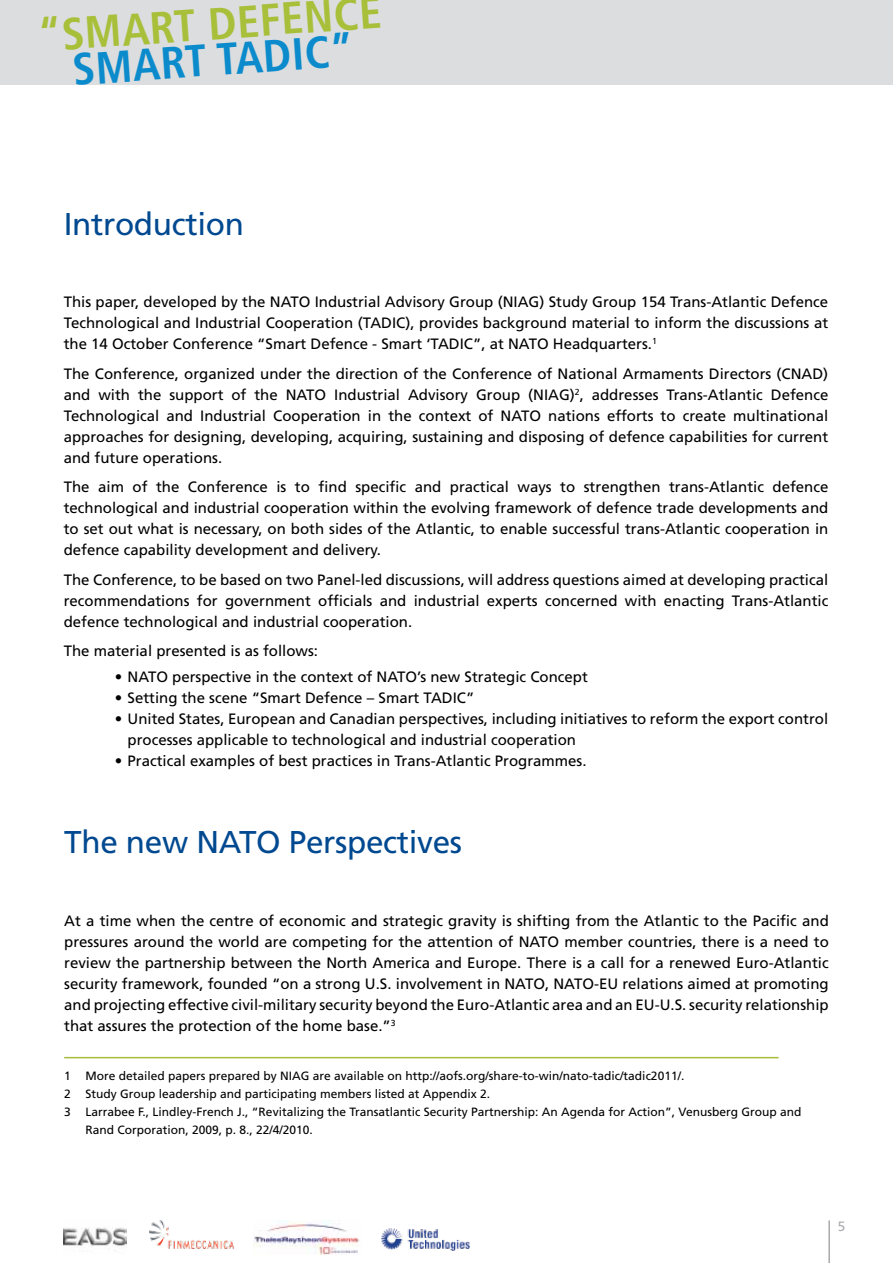
<style>
.page{position:relative;width:893px;height:1263px;background:#fff}
.page>*{position:absolute;margin:0;border:0;box-sizing:border-box;transform-origin:0 0}
.t1{font:700 condensed 45px "Frutiger";color:#a7bf39}
.t2{font:700 condensed 45px "Frutiger";color:#0b8bcc}
.t3{font:31.5px "Frutiger";letter-spacing:-.01em;color:#004990}
.t4{font:15px/21px "Frutiger";color:#000;text-align:justify}
.t5{font:13.5px "Frutiger";color:#a7a9ac}
.t6{font:12px "Frutiger";color:#000}
</style>
<div class="page">
<div style="left:0;top:0;width:893px;height:85px;background:#dcddde"></div>
<hr style="left:828px;top:1220px;width:2px;height:43px;background:#a7a9ac">
<img style="left:381px;top:1228px;width:89px;height:23px">
<img style="left:64px;top:1227px;width:62px;height:19px">
<img style="left:149px;top:1220px;width:85px;height:29px">
<img style="left:254px;top:1221px;width:105px;height:33px">
<hr style="left:64px;top:1057px;width:715px;height:1px;background:#a7be39">
<h1 class="t1" style="left:36px;top:9px;width:345px;rotate:-4deg">“SMART DEFENCE</h1>
<h1 class="t2" style="left:71px;top:43px;width:283px;rotate:-4deg">SMART TADIC”</h1>
<h2 class="t3" style="left:64px;top:205px;width:182px">Introduction</h2>
<p class="t4" style="left:64px;top:292px;width:766px">This paper, developed by the NATO Industrial Advisory Group (NIAG) Study Group 154 Trans-Atlantic Defence Technological and Industrial Cooperation (TADIC), provides background material to inform the discussions at the 14 October Conference “Smart Defence - Smart ‘TADIC”, at NATO Headquarters.<sup>1</sup></p>
<p class="t4" style="left:64px;top:363px;width:766px">The Conference, organized under the direction of the Conference of National Armaments Directors (CNAD) and with the support of the NATO Industrial Advisory Group (NIAG)<sup>2</sup>, addresses Trans-Atlantic Defence Technological and Industrial Cooperation in the context of NATO nations efforts to create multinational approaches for designing, developing, acquiring, sustaining and disposing of defence capabilities for current and future operations.</p>
<p class="t4" style="left:64px;top:477px;width:766px">The aim of the Conference is to find specific and practical ways to strengthen trans-Atlantic defence technological and industrial cooperation within the evolving framework of defence trade developments and to set out what is necessary, on both sides of the Atlantic, to enable successful trans-Atlantic cooperation in defence capability development and delivery.</p>
<p class="t4" style="left:64px;top:569px;width:766px">The Conference, to be based on two Panel-led discussions, will address questions aimed at developing practical recommendations for government officials and industrial experts concerned with enacting Trans-Atlantic defence technological and industrial cooperation.</p>
<p class="t4" style="left:64px;top:641px;width:256px">The material presented is as follows:</p>
<p class="t4" style="left:115px;top:666px;width:475px">• NATO perspective in the context of NATO’s new Strategic Concept</p>
<p class="t4" style="left:115px;top:687px;width:361px">• Setting the scene “Smart Defence – Smart TADIC”</p>
<p class="t4" style="left:128px;top:708px;width:702px;text-indent:-13px">• United States, European and Canadian perspectives, including initiatives to reform the export control processes applicable to technological and industrial cooperation</p>
<p class="t4" style="left:115px;top:750px;width:473px">• Practical examples of best practices in Trans-Atlantic Programmes.</p>
<h2 class="t3" style="left:64px;top:824px;width:399px">The new NATO Perspectives</h2>
<p class="t4" style="left:64px;top:910px;width:766px">At a time when the centre of economic and strategic gravity is shifting from the Atlantic to the Pacific and pressures around the world are competing for the attention of NATO member countries, there is a need to review the partnership between the North America and Europe. There is a call for a renewed Euro-Atlantic security framework, founded “on a strong U.S. involvement in NATO, NATO-EU relations aimed at promoting and projecting effective civil-military security beyond the Euro-Atlantic area and an EU-U.S. security relationship that assures the protection of the home base.”<sup>3</sup></p>
<p class="t6" style="left:64px;top:1069px;width:622px">1 More detailed papers prepared by NIAG are available on http://aofs.org/share-to-win/nato-tadic/tadic2011/.</p>
<p class="t6" style="left:64px;top:1087px;width:428px">2 Study Group leadership and participating members listed at Appendix 2.</p>
<p class="t6" style="left:64px;top:1105px;width:739px">3 Larrabee F., Lindley-French J., “Revitalizing the Transatlantic Security Partnership: An Agenda for Action”, Venusberg Group and</p>
<p class="t6" style="left:85px;top:1123px;width:229px">Rand Corporation, 2009, p. 8., 22/4/2010.</p>
<p class="t5" style="left:838px;top:1218px;width:9px">5</p>
</div>
